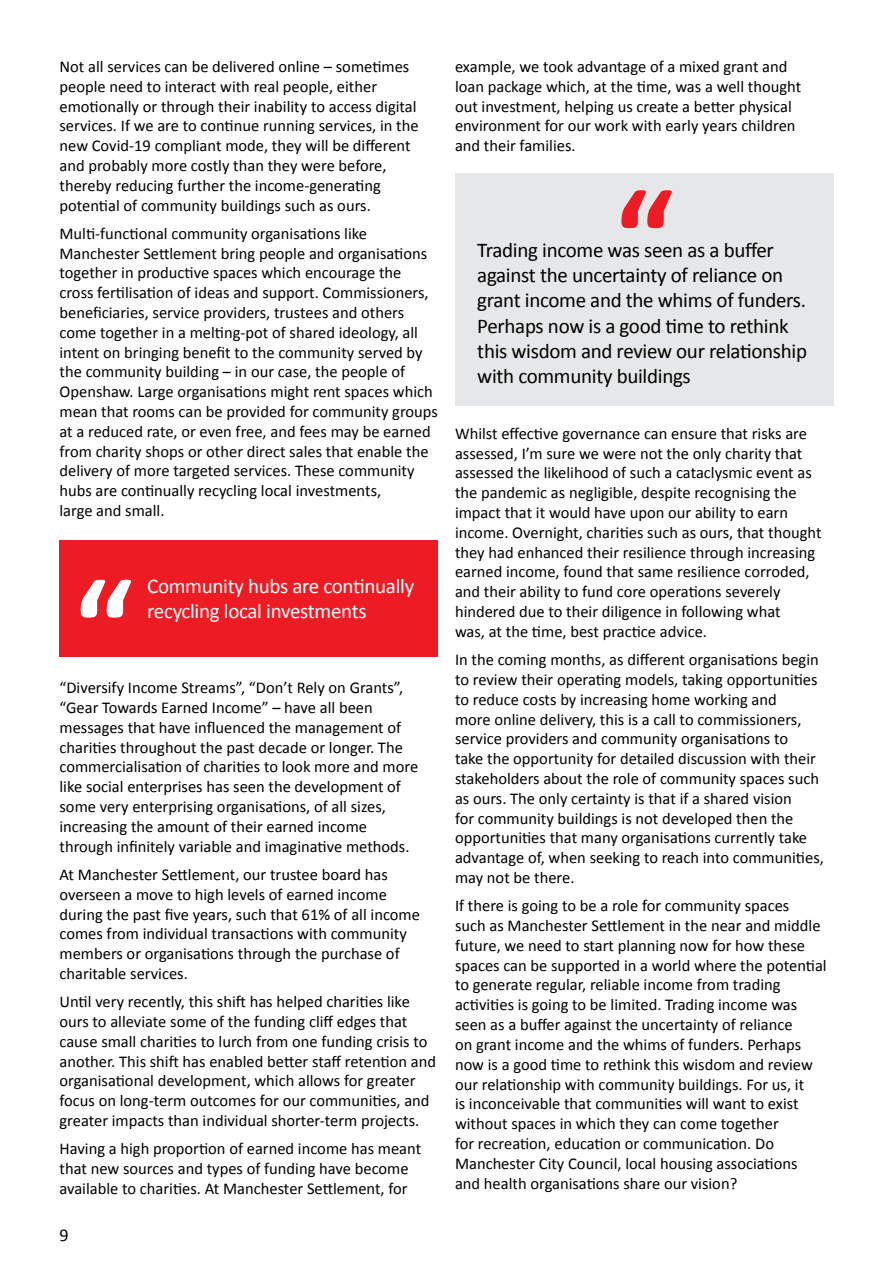
<style>
.page{position:relative;width:893px;height:1263px;background:#fff}
.page>*{position:absolute;margin:0;border:0;box-sizing:border-box;transform-origin:0 0}
.t1{font:700 135px "Calibri";color:#ed1b24}
.t2{font:700 135px "Calibri";color:#fff}
.t3{font:21px/25.2px "Calibri";letter-spacing:-.015em;color:#000}
.t4{font:21px/25.2px "Calibri";letter-spacing:-.015em;color:#fff}
.t5{font:18px "Calibri";color:#000}
.t6{font:16.5px/19.8px "Calibri";color:#000}
</style>
<div class="page">
<div style="left:455px;top:173px;width:378px;height:233px;background:#e6e7e8"></div>
<div style="left:60px;top:540px;width:378px;height:117px;background:#ed1b24"></div>
<p class="t6" style="left:60px;top:56px;width:361px">Not all services can be delivered online – sometimes people need to interact with real people, either emotionally or through their inability to access digital services. If we are to continue running services, in the new Covid-19 compliant mode, they will be different and probably more costly than they were before, thereby reducing further the income-generating potential of community buildings such as ours.</p>
<p class="t6" style="left:60px;top:223px;width:380px">Multi-functional community organisations like Manchester Settlement bring people and organisations together in productive spaces which encourage the cross fertilisation of ideas and support. Commissioners, beneficiaries, service providers, trustees and others come together in a melting-pot of shared ideology, all intent on bringing benefit to the community served by the community building – in our case, the people of Openshaw. Large organisations might rent spaces which mean that rooms can be provided for community groups at a reduced rate, or even free, and fees may be earned from charity shops or other direct sales that enable the delivery of more targeted services. These community hubs are continually recycling local investments,<br>large and small.</p>
<h1 class="t2" style="left:74px;top:532px;width:60px">“</h1>
<p class="t4" style="left:147px;top:573px;width:268px">Community hubs are continually recycling local investments</p>
<p class="t6" style="left:60px;top:677px;width:360px">“Diversify Income Streams”, “Don’t Rely on Grants”, “Gear Towards Earned Income” – have all been messages that have influenced the management of charities throughout the past decade or longer. The commercialisation of charities to look more and more like social enterprises has seen the development of some very enterprising organisations, of all sizes, increasing the amount of their earned income through infinitely variable and imaginative methods.</p>
<p class="t6" style="left:60px;top:864px;width:362px">At Manchester Settlement, our trustee board has overseen a move to high levels of earned income during the past five years, such that 61% of all income comes from individual transactions with community members or organisations through the purchase of charitable services.</p>
<p class="t6" style="left:60px;top:991px;width:378px">Until very recently, this shift has helped charities like ours to alleviate some of the funding cliff edges that cause small charities to lurch from one funding crisis to another. This shift has enabled better staff retention and organisational development, which allows for greater focus on long-term outcomes for our communities, and greater impacts than individual shorter-term projects.</p>
<p class="t6" style="left:60px;top:1138px;width:363px">Having a high proportion of earned income has meant that new sources and types of funding have become available to charities. At Manchester Settlement, for</p>
<p class="t5" style="left:60px;top:1222px;width:11px">9</p>
<p class="t6" style="left:455px;top:56px;width:348px">example, we took advantage of a mixed grant and loan package which, at the time, was a well thought out investment, helping us create a better physical environment for our work with early years children and their families.</p>
<h1 class="t1" style="left:615px;top:142px;width:60px">“</h1>
<p class="t3" style="left:477px;top:237px;width:331px">Trading income was seen as a buffer against the uncertainty of reliance on grant income and the whims of funders.<br>Perhaps now is a good time to rethink this wisdom and review our relationship with community buildings</p>
<p class="t6" style="left:455px;top:423px;width:368px">Whilst effective governance can ensure that risks are assessed, I’m sure we were not the only charity that assessed the likelihood of such a cataclysmic event as the pandemic as negligible, despite recognising the impact that it would have upon our ability to earn income. Overnight, charities such as ours, that thought they had enhanced their resilience through increasing earned income, found that same resilience corroded, and their ability to fund core operations severely hindered due to their diligence in following what<br>was, at the time, best practice advice.</p>
<p class="t6" style="left:455px;top:649px;width:370px">In the coming months, as different organisations begin to review their operating models, taking opportunities to reduce costs by increasing home working and<br>more online delivery, this is a call to commissioners, service providers and community organisations to<br>take the opportunity for detailed discussion with their stakeholders about the role of community spaces such as ours. The only certainty is that if a shared vision<br>for community buildings is not developed then the opportunities that many organisations currently take advantage of, when seeking to reach into communities, may not be there.</p>
<p class="t6" style="left:455px;top:895px;width:373px">If there is going to be a role for community spaces<br>such as Manchester Settlement in the near and middle future, we need to start planning now for how these spaces can be supported in a world where the potential to generate regular, reliable income from trading activities is going to be limited. Trading income was seen as a buffer against the uncertainty of reliance<br>on grant income and the whims of funders. Perhaps now is a good time to rethink this wisdom and review our relationship with community buildings. For us, it<br>is inconceivable that communities will want to exist without spaces in which they can come together<br>for recreation, education or communication. Do Manchester City Council, local housing associations and health organisations share our vision?</p>
</div>
